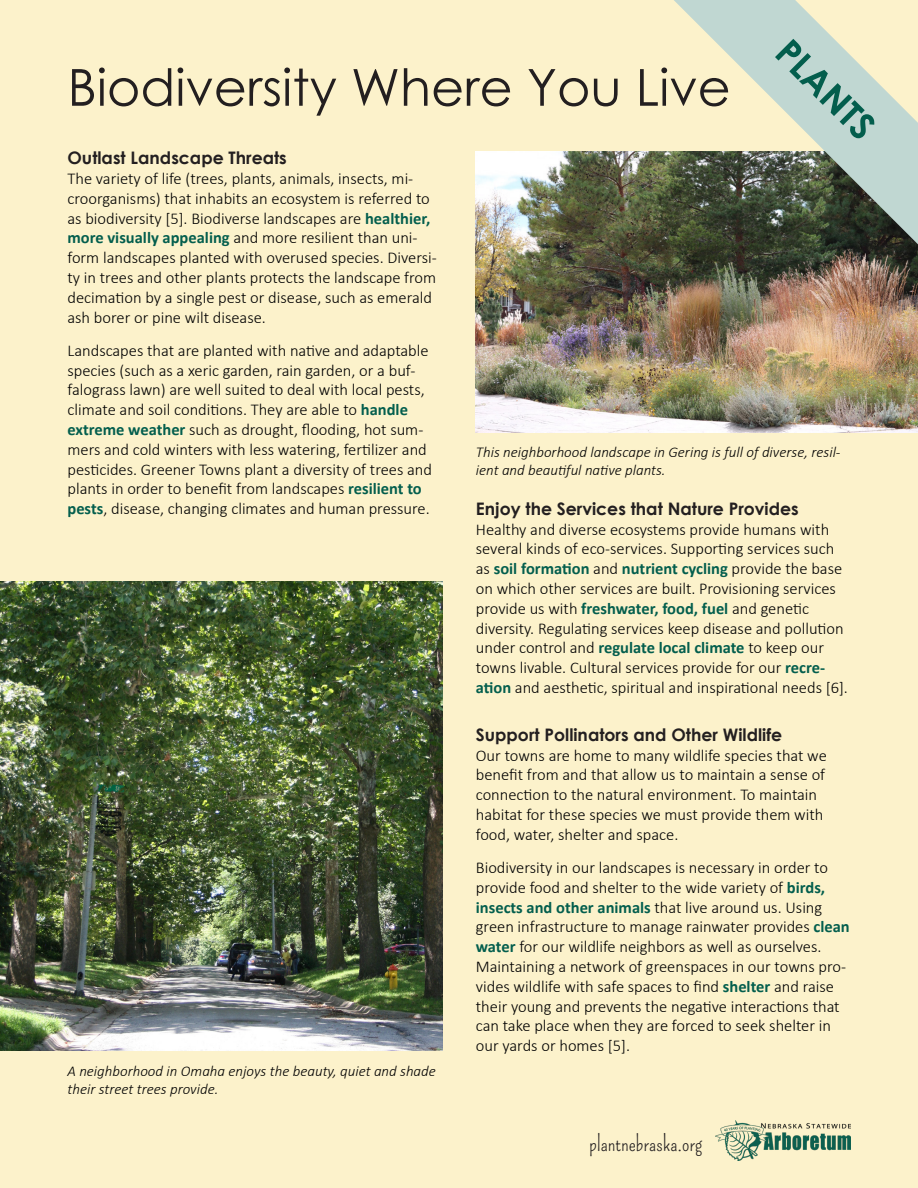
<style>
.page{position:relative;width:918px;height:1188px;background:#fcf2cb}
.page>*{position:absolute;margin:0;border:0;box-sizing:border-box;transform-origin:0 0}
.t1{font:51px "Century Gothic";color:#231f20}
.t2{font:700 36px "Century Gothic";color:#035e4d}
.t3{font:21px "Pompiere";color:#231f20}
.Subheadings{font:700 17.25px "Century Gothic";color:#231f20}
.Body_Text{font:300 16.5px/19.8px "Calibri";color:#000}
.Captions{font:italic 300 15px/18px "Calibri";color:#000}
.s1{font-weight:700;color:#035e4d}
</style>
<div class="page">
<img style="left:716px;top:1121px;width:134px;height:40px">
<img style="left:0;top:581px;width:442px;height:470px">
<img style="left:476px;top:151px;width:442px;height:281px">
<svg style="left:674px;top:0;width:244px;height:244px"></svg>
<p class="t1" style="left:68px;top:52px;width:665px">Biodiversity Where You Live</p>
<p class="t2" style="left:802px;top:26px;width:125px;rotate:45deg">PLANTS</p>
<p class="Subheadings" style="left:68px;top:145px;width:221px">Outlast Landscape Threats</p>
<p class="Body_Text" style="left:68px;top:168px;width:371px">The variety of life (trees, plants, animals, insects, mi&shy;croorganisms) that inhabits an ecosystem is referred to as biodiversity [5]. Biodiverse landscapes are <span class="s1">healthier, more visually appealing</span> and more resilient than uni&shy;form landscapes planted with overused species. Diversi&shy;ty in trees and other plants protects the landscape from decimation by a single pest or disease, such as emerald ash borer or pine wilt disease.</p>
<p class="Body_Text" style="left:68px;top:340px;width:366px">Landscapes that are planted with native and adaptable species (such as a xeric garden, rain garden, or a buf&shy;falograss lawn) are well suited to deal with local pests, climate and soil conditions. They are able to <span class="s1">handle extreme weather</span> such as drought, flooding, hot sum&shy;mers and cold winters with less watering, fertilizer and pesticides. Greener Towns plant a diversity of trees and plants in order to benefit from landscapes <span class="s1">resilient to pests</span>, disease, changing climates and human pressure.</p>
<p class="Captions" style="left:68px;top:1061px;width:370px">A neighborhood in Omaha enjoys the beauty, quiet and shade their street trees provide.</p>
<p class="Captions" style="left:476px;top:443px;width:366px">This neighborhood landscape in Gering is full of diverse, resil&shy;ient and beautiful native plants.</p>
<p class="Subheadings" style="left:476px;top:495px;width:324px">Enjoy the Services that Nature Provides</p>
<p class="Body_Text" style="left:476px;top:519px;width:374px">Healthy and diverse ecosystems provide humans with several kinds of eco-services. Supporting services such as <span class="s1">soil formation</span> and <span class="s1">nutrient cycling</span> provide the base on which other services are built. Provisioning services provide us with <span class="s1">freshwater, food, fuel</span> and genetic diversity. Regulating services keep disease and pollution under control and <span class="s1">regulate local climate</span> to keep our towns livable. Cultural services provide for our <span class="s1">recre&shy;ation</span> and aesthetic, spiritual and inspirational needs [6].</p>
<p class="Subheadings" style="left:476px;top:721px;width:308px">Support Pollinators and Other Wildlife</p>
<p class="Body_Text" style="left:476px;top:745px;width:352px">Our towns are home to many wildlife species that we benefit from and that allow us to maintain a sense of connection to the natural environment. To maintain habitat for these species we must provide them with food, water, shelter and space.</p>
<p class="Body_Text" style="left:476px;top:857px;width:375px">Biodiversity in our landscapes is necessary in order to provide food and shelter to the wide variety of <span class="s1">birds, insects and other animals</span> that live around us. Using green infrastructure to manage rainwater provides <span class="s1">clean water</span> for our wildlife neighbors as well as ourselves.<br>Maintaining a network of greenspaces in our towns pro&shy;vides wildlife with safe spaces to find <span class="s1">shelter</span> and raise their young and prevents the negative interactions that can take place when they are forced to seek shelter in our yards or homes [5].</p>
<p class="t3" style="left:589px;top:1131px;width:114px">plantnebraska.org</p>
</div>
